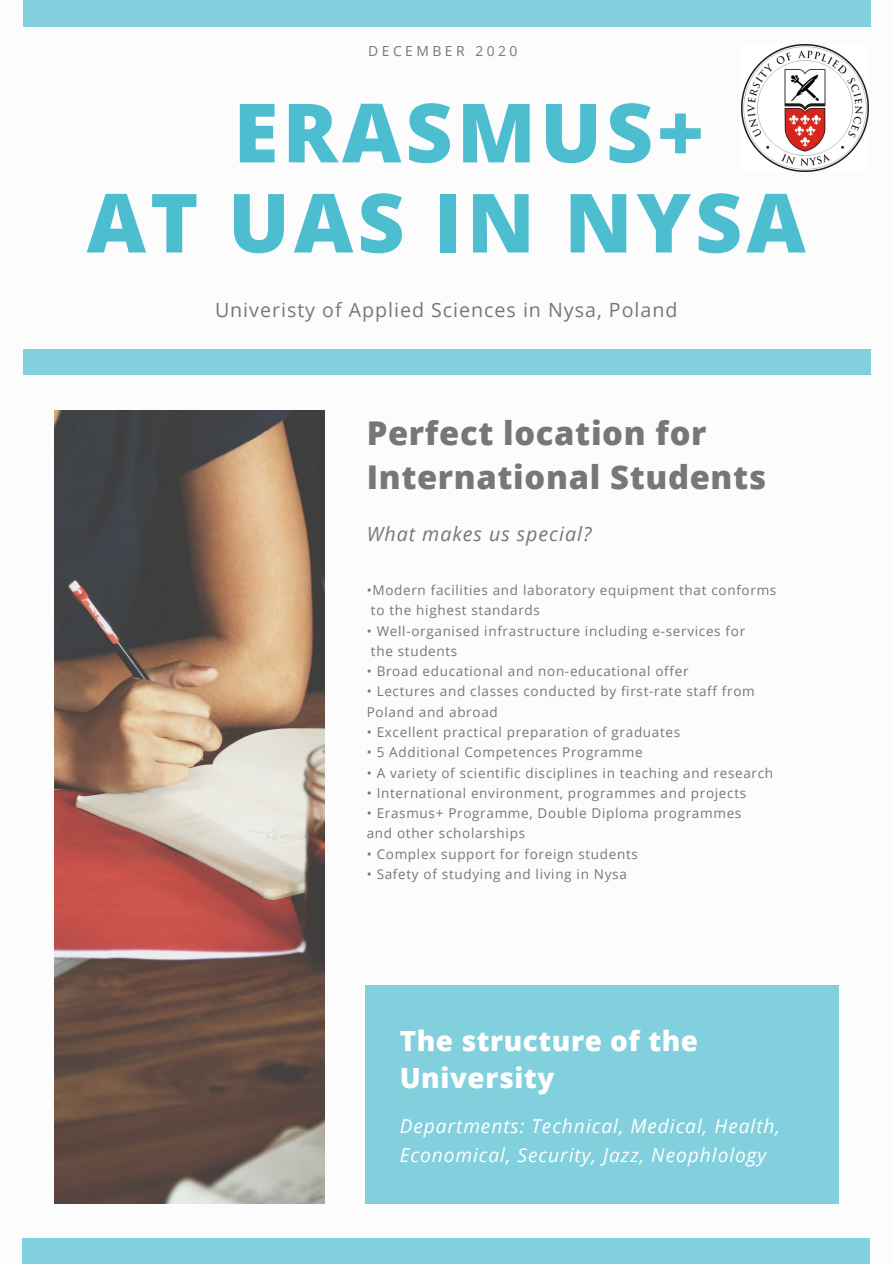
<style>
.page{position:relative;width:894px;height:1264px;background:#fff}
.page>*{position:absolute;margin:0;border:0;box-sizing:border-box;transform-origin:0 0}
.t1{font:800 81.75px/90.2px "Open Sans";letter-spacing:.05em;color:#4dbed0;text-align:center}
.t2{font:800 32.7px/44px "Open Sans";letter-spacing:.02em;color:#777}
.t3{font:800 27.75px/37.2px "Open Sans";letter-spacing:.02em;color:#fff}
.t4{font:19.65px "Open Sans";letter-spacing:.05em;color:#777}
.t5{font:italic 19.65px "Open Sans";letter-spacing:.05em;color:#777}
.t6{font:italic 19.2px/29.2px "Open Sans";letter-spacing:.05em;color:#fff}
.t7{font:13.95px "Open Sans";letter-spacing:.25em;color:#777}
.t8{font:13.5px "Open Sans";letter-spacing:.05em;color:#777}
</style>
<div class="page">
<div style="left:23px;top:0;width:847px;height:26px;background:#82d0dd"></div>
<div style="left:23px;top:1238px;width:846px;height:25px;background:#82d0dd"></div>
<div style="left:23px;top:350px;width:847px;height:25px;background:#82d0dd"></div>
<img style="left:54px;top:410px;width:270px;height:793px">
<div style="left:365px;top:985px;width:473px;height:218px;background:#82d0dd"></div>
<img style="left:741px;top:44px;width:127px;height:127px">
<p class="t7" style="left:368px;top:42px;width:151px">DECEMBER 2020</p>
<p class="t1" style="left:87px;top:86px;width:720px">ERASMUS+<br>AT UAS IN NYSA</p>
<p class="t4" style="left:215px;top:296px;width:464px">Univeristy of Applied Sciences in Nysa, Poland</p>
<p class="t2" style="left:366px;top:410px;width:401px">Perfect location for<br>International Students</p>
<p class="t5" style="left:366px;top:519px;width:226px">What makes us special?</p>
<p class="t8" style="left:366px;top:580px;width:411px">•Modern facilities and laboratory equipment that conforms</p>
<p class="t8" style="left:371px;top:601px;width:170px">to the highest standards</p>
<p class="t8" style="left:366px;top:621px;width:380px">• Well-organised infrastructure including e-services for</p>
<p class="t8" style="left:371px;top:641px;width:88px">the students</p>
<p class="t8" style="left:366px;top:661px;width:323px">• Broad educational and non-educational offer</p>
<p class="t8" style="left:366px;top:682px;width:389px">• Lectures and classes conducted by first-rate staff from</p>
<p class="t8" style="left:366px;top:702px;width:132px">Poland and abroad</p>
<p class="t8" style="left:366px;top:722px;width:315px">• Excellent practical preparation of graduates</p>
<p class="t8" style="left:366px;top:742px;width:277px">• 5 Additional Competences Programme</p>
<p class="t8" style="left:366px;top:763px;width:408px">• A variety of scientific disciplines in teaching and research</p>
<p class="t8" style="left:366px;top:783px;width:381px">• International environment, programmes and projects</p>
<p class="t8" style="left:366px;top:803px;width:376px">• Erasmus+ Programme, Double Diploma programmes</p>
<p class="t8" style="left:366px;top:824px;width:160px">and other scholarships</p>
<p class="t8" style="left:366px;top:844px;width:273px">• Complex support for foreign students</p>
<p class="t8" style="left:366px;top:864px;width:261px">• Safety of studying and living in Nysa</p>
<p class="t3" style="left:399px;top:1021px;width:300px">The structure of the<br>University</p>
<p class="t6" style="left:399px;top:1110px;width:382px">Departments: Technical, Medical, Health,<br>Economical, Security, Jazz, Neophlology</p>
</div>
